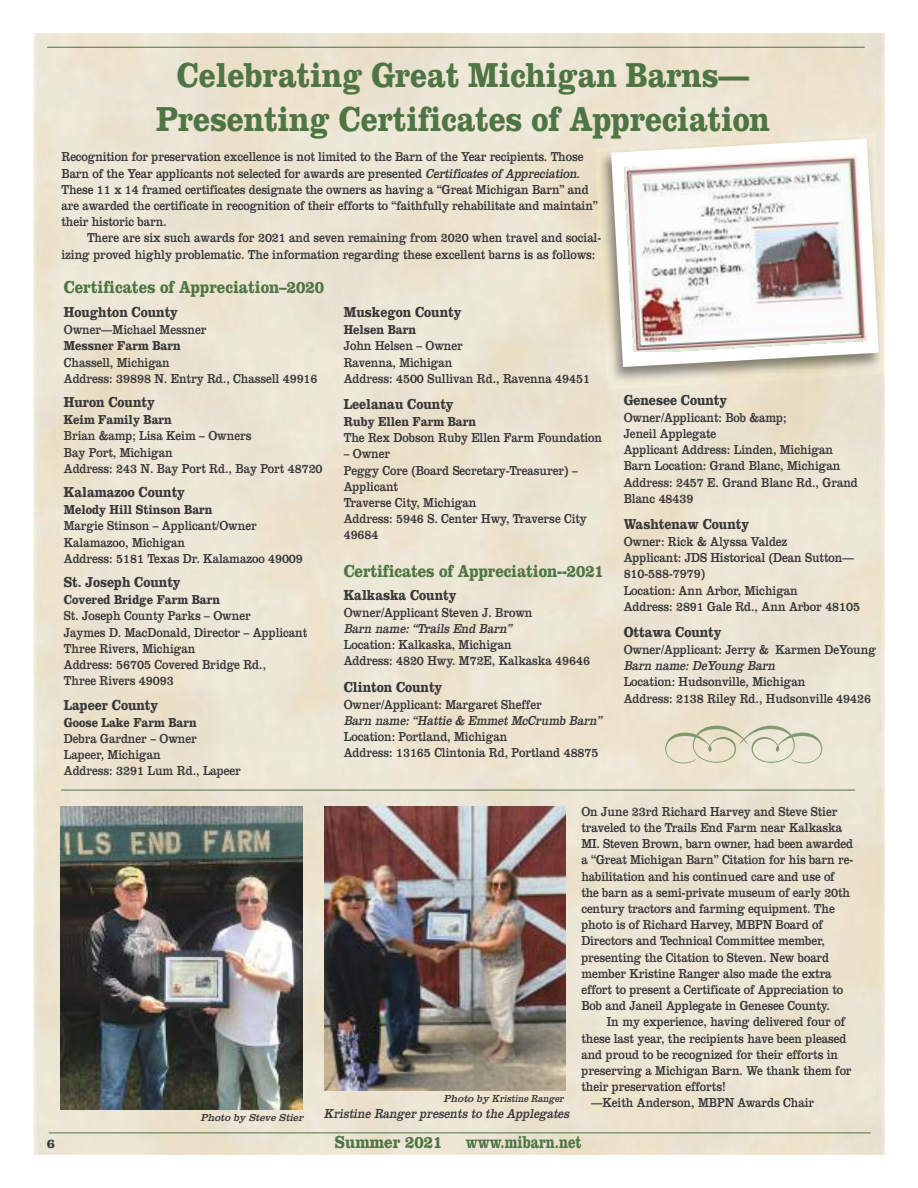
<style>
.page{position:relative;width:918px;height:1188px;background:#fff}
.page>*{position:absolute;margin:0;border:0;box-sizing:border-box;transform-origin:0 0}
.t1{font:700 36px/43.2px "Clarendon";letter-spacing:-.005em;color:#4e7543;text-align:center;scale:.85 1}
.t2{font:700 18px "Clarendon";letter-spacing:-.005em;color:#4e7543;scale:.85 1}
.t3{font:700 18px "Clarendon";letter-spacing:-.005em;color:#4e7543;scale:.75 1}
.t4{font:700 15px "Clarendon";letter-spacing:-.005em;color:#39383a;scale:.85 1}
.t5{font:13.5px/16.2px "Clarendon";letter-spacing:-.005em;color:#39383a;scale:.85 1}
.t6{font:700 13.5px "Clarendon";letter-spacing:-.005em;color:#39383a;scale:.85 1}
.t7{font:italic 13.5px "Clarendon";color:#39383a;scale:.85 1}
.t8{font:700 13.5px "Clarendon";letter-spacing:-.005em;color:#39383a}
.t9{font:italic 10.5px "Clarendon";color:#39383a}
.s1{font-style:italic}
</style>
<div class="page">
<img style="left:34px;top:34px;width:850px;height:1120px">
<hr style="left:49px;top:1133px;width:822px;height:1px;background:#4e7543">
<hr style="left:47px;top:47px;width:818px;height:1px;background:#4e7543">
<hr style="left:61px;top:790px;width:794px;height:1px;background:#4e7543">
<img style="left:61px;top:807px;width:241px;height:303px">
<img style="left:324px;top:807px;width:242px;height:284px">
<img style="left:884px;top:286px;width:1px;height:88px">
<img style="left:594px;top:133px;width:290px;height:257px">
<svg style="left:611px;top:139px;width:268px;height:228px"></svg>
<img style="left:624px;top:154px;width:242px;height:198px">
<img style="left:665px;top:726px;width:75px;height:37px">
<img style="left:740px;top:726px;width:82px;height:37px">
<svg style="left:742px;top:737px;width:4px;height:4px"></svg>
<h1 class="t1" style="left:156px;top:58px;width:724px">Celebrating Great Michigan Barns—<br>Presenting Certificates of Appreciation</h1>
<p class="t5" style="left:62px;top:150px;width:633px">Recognition for preservation excellence is not limited to the Barn of the Year recipients. Those Barn of the Year applicants not selected for awards are presented <span class="s1">Certificatesof Appreciation</span>.<br>These 11 x 14 framed certificates designate the owners as having a “Great Michigan Barn” and are awarded the certificate in recognition of their efforts to “faithfully rehabilitate and maintain” their historic barn.</p>
<p class="t5" style="left:62px;top:231px;width:636px;text-indent:25px">There are six such awards for 2021 and seven remaining from 2020 when travel and social&shy;izing proved highly problematic. The information regarding these excellent barns is as follows:</p>
<h2 class="t2" style="left:64px;top:281px;width:308px">Certificates of Appreciation–2020</h2>
<p class="t4" style="left:64px;top:307px;width:136px">Houghton County</p>
<p class="t5" style="left:64px;top:323px;width:169px">Owner—Michael Messner</p>
<p class="t6" style="left:64px;top:341px;width:139px">Messner Farm Barn</p>
<p class="t5" style="left:64px;top:355px;width:300px">Chassell, Michigan<br>Address: 39898 N. Entry Rd., Chassell 49916</p>
<p class="t4" style="left:64px;top:397px;width:109px">Huron County</p>
<p class="t6" style="left:64px;top:415px;width:129px">Keim Family Barn</p>
<p class="t5" style="left:64px;top:429px;width:306px">Brian &amp;amp; Lisa Keim – Owners<br>Bay Port, Michigan<br>Address: 243 N. Bay Port Rd., Bay Port 48720</p>
<p class="t4" style="left:64px;top:487px;width:144px">Kalamazoo County</p>
<p class="t6" style="left:64px;top:505px;width:177px">Melody Hill Stinson Barn</p>
<p class="t5" style="left:64px;top:519px;width:283px">Margie Stinson – Applicant/Owner<br>Kalamazoo, Michigan<br>Address: 5181 Texas Dr. Kalamazoo 49009</p>
<p class="t4" style="left:64px;top:577px;width:139px">St. Joseph County</p>
<p class="t6" style="left:64px;top:595px;width:186px">Covered Bridge Farm Barn</p>
<p class="t5" style="left:64px;top:609px;width:288px">St. Joseph County Parks – Owner<br>Jaymes D. MacDonald, Director – Applicant<br>Three Rivers, Michigan<br>Address: 56705 Covered Bridge Rd.,<br>Three Rivers 49093</p>
<p class="t4" style="left:64px;top:700px;width:113px">Lapeer County</p>
<p class="t6" style="left:64px;top:718px;width:158px">Goose Lake Farm Barn</p>
<p class="t5" style="left:64px;top:732px;width:210px">Debra Gardner – Owner<br>Lapeer, Michigan<br>Address: 3291 Lum Rd., Lapeer</p>
<p class="t4" style="left:344px;top:307px;width:140px">Muskegon County</p>
<p class="t6" style="left:344px;top:325px;width:87px">Helsen Barn</p>
<p class="t5" style="left:344px;top:339px;width:291px">John Helsen – Owner<br>Ravenna, Michigan<br>Address: 4500 Sullivan Rd., Ravenna 49451</p>
<p class="t4" style="left:344px;top:399px;width:131px">Leelanau County</p>
<p class="t6" style="left:344px;top:417px;width:157px">Ruby Ellen Farm Barn</p>
<p class="t5" style="left:344px;top:431px;width:306px">The Rex Dobson Ruby Ellen Farm Foundation</p>
<p class="t5" style="left:344px;top:447px;width:288px">– Owner<br>Peggy Core (Board Secretary-Treasurer) –<br>Applicant<br>Traverse City, Michigan<br>Address: 5946 S. Center Hwy, Traverse City<br>49684</p>
<h2 class="t2" style="left:344px;top:565px;width:308px">Certificates of Appreciation--2021</h2>
<p class="t4" style="left:344px;top:590px;width:134px">Kalkaska County</p>
<p class="t5" style="left:344px;top:606px;width:224px">Owner/Applicant Steven J. Brown</p>
<p class="t7" style="left:344px;top:624px;width:202px">Barn name: “Trails End Barn”</p>
<p class="t5" style="left:344px;top:638px;width:291px">Location: Kalkaska, Michigan<br>Address: 4820 Hwy. M72E, Kalkaska 49646</p>
<p class="t4" style="left:344px;top:682px;width:118px">Clinton County</p>
<p class="t5" style="left:344px;top:697px;width:234px">Owner/Applicant: Margaret Sheffer</p>
<p class="t7" style="left:344px;top:716px;width:308px">Barn name: “Hattie &amp; Emmet McCrumb Barn”</p>
<p class="t5" style="left:344px;top:730px;width:301px">Location: Portland, Michigan<br>Address: 13165 Clintonia Rd, Portland 48875</p>
<p class="t4" style="left:624px;top:395px;width:123px">Genesee County</p>
<p class="t5" style="left:624px;top:411px;width:277px">Owner/Applicant: Bob &amp;amp;<br>Jeneil Applegate<br>Applicant Address: Linden, Michigan<br>Barn Location: Grand Blanc, Michigan<br>Address: 2457 E. Grand Blanc Rd., Grand<br>Blanc 48439</p>
<p class="t4" style="left:624px;top:519px;width:149px">Washtenaw County</p>
<p class="t5" style="left:624px;top:535px;width:280px">Owner: Rick &amp; Alyssa Valdez<br>Applicant: JDS Historical (Dean Sutton—<br>810-588-7979)<br>Location: Ann Arbor, Michigan<br>Address: 2891 Gale Rd., Ann Arbor 48105</p>
<p class="t4" style="left:624px;top:627px;width:117px">Ottawa County</p>
<p class="t5" style="left:624px;top:643px;width:298px">Owner/Applicant: Jerry &amp; Karmen DeYoung</p>
<p class="t7" style="left:624px;top:661px;width:182px">Barn name: DeYoung Barn</p>
<p class="t5" style="left:624px;top:675px;width:293px">Location: Hudsonville, Michigan<br>Address: 2138 Riley Rd., Hudsonville 49426</p>
<p class="t9" style="left:200px;top:1114px;width:106px">Photo by Steve Stier</p>
<p class="t9" style="left:444px;top:1095px;width:123px">Photo by Kristine Ranger</p>
<p class="t7" style="left:324px;top:1109px;width:292px">Kristine Ranger p resents to the App legates</p>
<p class="t5" style="left:581px;top:805px;width:321px">On June 23rd Richard Harvey and Steve Stier traveled to the Trails End Farm near Kalkaska MI. Steven Brown, barn owner, had been awarded a “Great Michigan Barn” Citation for his barn re&shy;habilitation and his continued care and use of the barn as a semi-private museum of early 20th century tractors and farming equipment. The photo is of Richard Harvey, MBPN Board of Directors and Technical Committee member, presenting the Citation to Steven. New board member Kristine Ranger also made the extra effort to present a Certificate of Appreciation to Bob and Janeil Applegate in Genesee County.</p>
<p class="t5" style="left:607px;top:1015px;width:282px">In my experience, having delivered four of</p>
<p class="t5" style="left:581px;top:1031px;width:314px">these last year, the recipients have been pleased</p>
<p class="t5" style="left:581px;top:1048px;width:304px">and proud to be recognized for their efforts in</p>
<p class="t5" style="left:581px;top:1064px;width:320px">preserving a Michigan Barn. We thank them for</p>
<p class="t5" style="left:581px;top:1080px;width:172px">their preservation efforts!</p>
<p class="t5" style="left:591px;top:1096px;width:264px">—Keith Anderson, MBPN Awards Chair</p>
<p class="t8" style="left:47px;top:1139px;width:10px">6</p>
<h2 class="t2" style="left:335px;top:1136px;width:128px">Summer 2021</h2>
<h2 class="t3" style="left:466px;top:1136px;width:156px">www.mibarn.net</h2>
</div>
